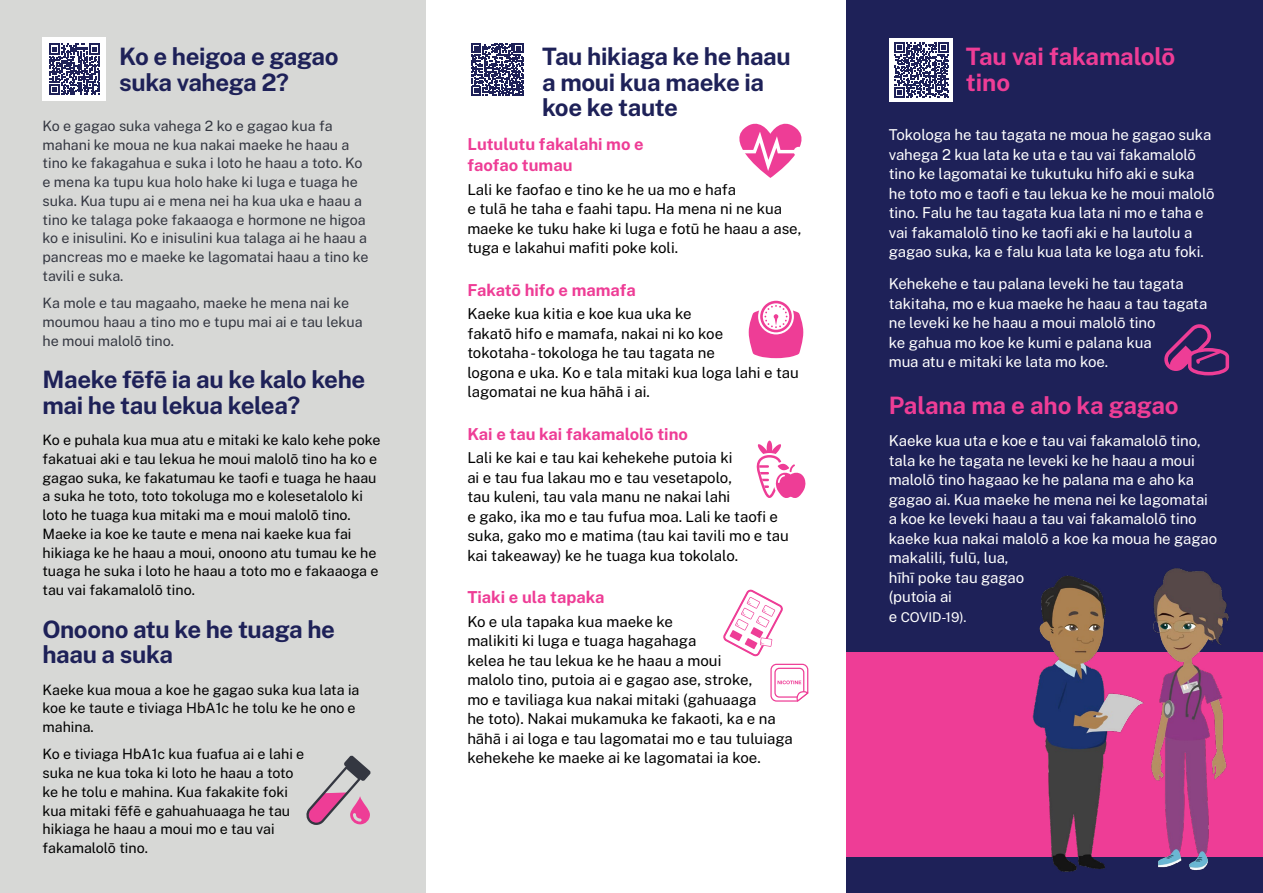
<style>
.page{position:relative;width:1263px;height:893px;background:#fff}
.page>*{position:absolute;margin:0;border:0;box-sizing:border-box;transform-origin:0 0}
.t1{font:700 24px/25.5px "Public Sans";letter-spacing:-.015em;color:#1e2158}
.t2{font:700 24px/25.5px "Public Sans";letter-spacing:-.005em;color:#ee3d96}
.t3{font:700 16.5px/21px "Public Sans";color:#ee3d96}
.t4{font:15px/19.5px "Public Sans";color:#000}
.t5{font:15px/19.5px "Public Sans";letter-spacing:-.005em;color:#fff}
.t6{font:14.25px/18.8px "Public Sans";color:#000}
.t7{font:14.25px/18.8px "Public Sans";color:#343741}
.t8{font:13.5px "Public Sans";letter-spacing:-.005em;color:#fff}
.s1{font-size:15px}
</style>
<div class="page">
<div style="left:846px;top:0;width:417px;height:893px;background:#1e2158"></div>
<div style="left:0;top:0;width:425px;height:893px;background:#d7d8d6"></div>
<div style="left:846px;top:653px;width:417px;height:240px;background:#ee3d96"></div>
<div style="left:846px;top:858px;width:417px;height:35px;background:#1e2158"></div>
<svg style="left:1164px;top:324px;width:65px;height:51px"></svg>
<svg style="left:749px;top:301px;width:54px;height:57px"></svg>
<svg style="left:756px;top:441px;width:50px;height:57px"></svg>
<svg style="left:739px;top:123px;width:63px;height:55px"></svg>
<div style="left:794px;top:147px;width:9px;height:9px;background:#fff;border-radius:50%"></div>
<svg style="left:723px;top:590px;width:60px;height:66px"></svg>
<svg style="left:770px;top:663px;width:39px;height:39px"></svg>
<svg style="left:306px;top:755px;width:65px;height:70px"></svg>
<img style="left:1162px;top:568px;width:97px;height:302px">
<img style="left:1011px;top:575px;width:151px;height:297px">
<svg style="left:471px;top:43px;width:53px;height:53px"></svg>
<div style="left:43px;top:37px;width:63px;height:64px;background:#fff"></div>
<svg style="left:49px;top:44px;width:51px;height:51px"></svg>
<div style="left:889px;top:38px;width:64px;height:64px;background:#fff"></div>
<svg style="left:894px;top:42px;width:55px;height:55px"></svg>
<h1 class="t1" style="left:119px;top:43px;width:221px">Ko e heigoa e gagao suka vahega 2?</h1>
<p class="t7" style="left:43px;top:116px;width:328px">Ko e gagao suka vahega 2 ko e gagao kua fa mahani ke moua ne kua nakai maeke he haau a tino ke fakagahua e suka i loto he haau a toto. Ko e mena ka tupu kua holo hake ki luga e tuaga he suka. Kua tupu ai e mena nei ha kua uka e haau a tino ke talaga poke fakaaoga e hormone ne higoa ko e inisulini. Ko e inisulini kua talaga ai he haau a pancreas mo e maeke ke lagomatai haau a tino ke tavili e suka.</p>
<p class="t7" style="left:43px;top:293px;width:322px">Ka mole e tau magaaho, maeke he mena nai ke moumou haau a tino mo e tupu mai ai e tau lekua he moui malolō tino.</p>
<h1 class="t1" style="left:43px;top:366px;width:324px">Maeke fēfē ia au ke kalo kehe mai he tau lekua kelea?</h1>
<p class="t6" style="left:43px;top:430px;width:339px">Ko e puhala kua mua atu e mitaki ke kalo kehe poke fakatuai aki e tau lekua he moui malolō tino ha ko e gagao suka, ke fakatumau ke taofi e tuaga he haau a suka he toto, toto tokoluga mo e kolesetalolo ki loto he tuaga kua mitaki ma e moui malolō tino.<br>Maeke ia koe ke taute e mena nai kaeke kua fai hikiaga ke he haau a moui, onoono atu tumau ke he tuaga he suka i loto he haau a toto mo e fakaaoga e tau vai fakamalolō tino.</p>
<h1 class="t1" style="left:43px;top:615px;width:294px">Onoono atu ke he tuaga he haau a suka</h1>
<p class="t6" style="left:43px;top:680px;width:318px">Kaeke kua moua a koe he gagao suka kua lata ia koe ke taute e tiviaga HbA1c he tolu ke he ono e mahina.</p>
<p class="t6" style="left:43px;top:744px;width:263px">Ko e tiviaga HbA1c kua fuafua ai e lahi e suka ne kua toka ki loto he haau a toto ke he tolu e mahina. Kua fakakite foki kua mitaki fēfē e gahuahuaaga he tau hikiaga he haau a moui mo e tau vai fakamalolō tino.</p>
<h1 class="t1" style="left:542px;top:43px;width:250px">Tau hikiaga ke he haau a moui kua maeke ia koe ke taute</h1>
<p class="t3" style="left:467px;top:133px;width:178px">Lutulutu fakalahi mo e faofao tumau</p>
<p class="t4" style="left:467px;top:179px;width:336px">Lali ke faofao e tino ke he ua mo e hafa<br>e tulā he taha e faahi tapu. Ha mena ni ne kua maeke ke tuku hake ki luga e fotū he haau a ase, tuga e lakahui mafiti poke koli.</p>
<p class="t3" style="left:467px;top:279px;width:170px">Fakatō hifo e mamafa</p>
<p class="t4" style="left:467px;top:304px;width:333px">Kaeke kua kitia e koe kua uka ke<br>fakatō hifo e mamafa, nakai ni ko koe<br>tokotaha - tokologa he tau tagata ne<br>logona e uka. Ko e tala mitaki kua loga lahi e tau lagomatai ne kua hāhā i ai.</p>
<p class="t3" style="left:467px;top:423px;width:222px">Kai e tau kai fakamalolō tino</p>
<p class="t4" style="left:467px;top:448px;width:323px">Lali ke kai e tau kai kehekehe putoia ki<br>ai e tau fua lakau mo e tau vesetapolo,<br>tau kuleni, tau vala manu ne nakai lahi<br>e gako, ika mo e tau fufua moa. Lali ke taofi e suka, gako mo e matima (tau kai tavili mo e tau kai takeaway) ke he tuaga kua tokolalo.</p>
<p class="t3" style="left:467px;top:586px;width:139px">Tiaki e ula tapaka</p>
<p class="t4" style="left:467px;top:611px;width:327px">Ko e ula tapaka kua maeke ke<br>malikiti ki luga e tuaga hagahaga<br>kelea he tau lekua ke he haau a moui<br>malolo tino, putoia ai e gagao ase, stroke,<br>mo e taviliaga kua nakai mitaki (gahuaaga<br>he toto). Nakai mukamuka ke fakaoti, ka e na hāhā i ai loga e tau lagomatai mo e tau tuluiaga kehekehe ke maeke ai ke lagomatai ia koe.</p>
<h1 class="t2" style="left:966px;top:43px;width:211px">Tau vai fakamalolō tino</h1>
<p class="t5" style="left:889px;top:124px;width:327px">Tokologa he tau tagata ne moua he gagao suka vahega 2 kua lata ke uta e tau vai fakamalolō tino ke lagomatai ke tukutuku hifo aki e suka he toto mo e taofi e tau lekua ke he moui malolō tino. Falu he tau tagata kua lata ni mo e taha e vai fakamalolō tino ke taofi aki e ha lautolu a gagao suka, ka e falu kua lata ke loga atu foki.</p>
<p class="t5" style="left:889px;top:274px;width:320px">Kehekehe e tau palana leveki he tau tagata takitaha, mo e kua maeke he haau a tau tagata ne leveki ke he haau a moui malolō tino<br>ke gahua mo koe ke kumi e palana kua<br>mua atu e mitaki ke lata mo koe.</p>
<h1 class="t2" style="left:889px;top:392px;width:291px">Palana ma e aho ka gagao</h1>
<p class="t5" style="left:889px;top:431px;width:330px">Kaeke kua uta e koe e tau vai fakamalolō tino, tala ke he tagata ne leveki ke he haau a moui malolō tino hagaao ke he palana ma e aho ka gagao ai. Kua maeke he mena nei ke lagomatai a koe ke leveki haau a tau vai fakamalolō tino kaeke kua nakai malolō a koe ka moua he gagao makalili, fulū, lua,<br>hīhī poke tau gagao<br>(putoia ai</p>
<p class="t8" style="left:889px;top:608px;width:79px"><span class="s1">e</span> COVID-19).</p>
</div>
